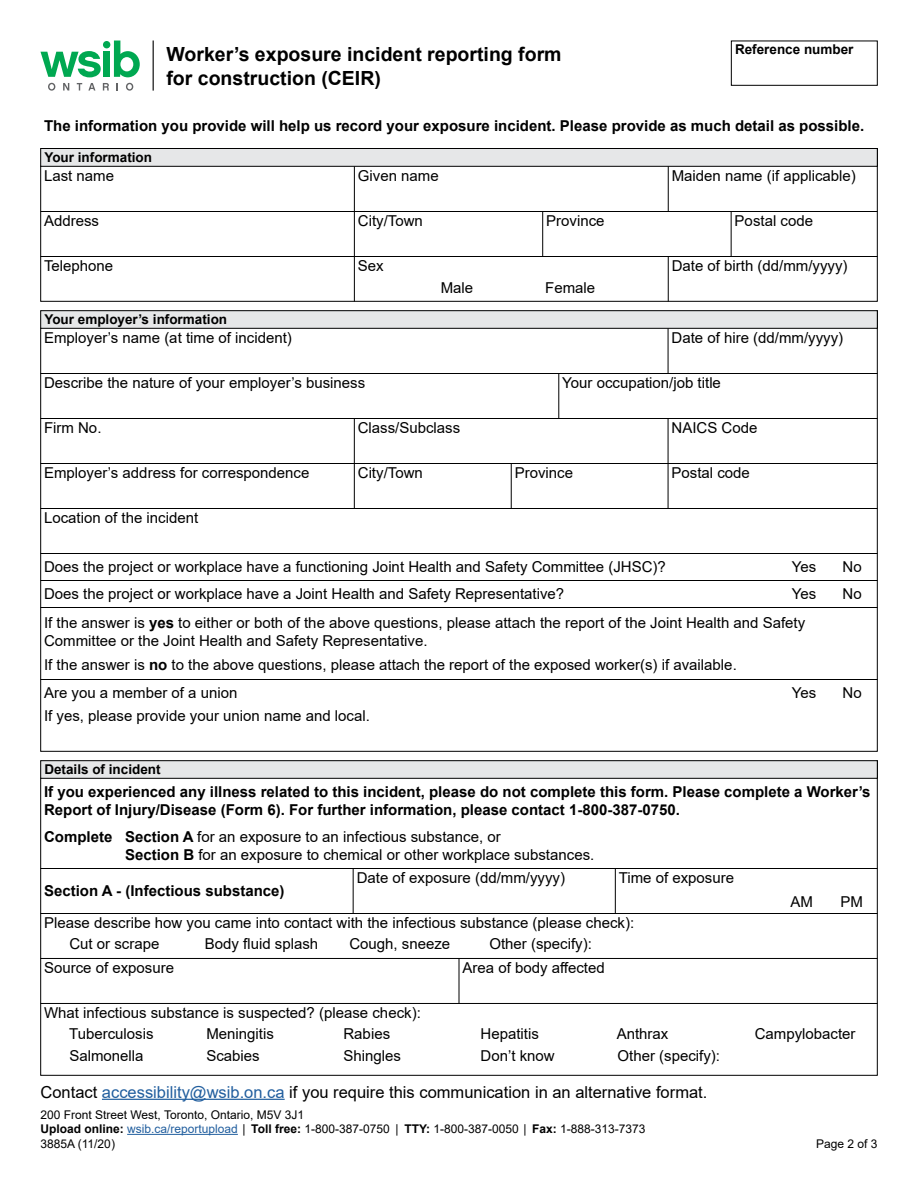
<style>
.page{position:relative;width:918px;height:1188px;background:#fff}
.page>*{position:absolute;margin:0;border:0;box-sizing:border-box;transform-origin:0 0}
.t1{font:700 19.5px/23.4px "Arial";color:#000}
.t2{font:16.5px "Arial";color:#000}
.t3{font:15px/18px "Arial";color:#000}
.t4{font:700 15px/18px "Arial";color:#000}
.t5{font:700 13.5px "Arial";color:#000}
.t6{font:12px/14.4px "Arial";color:#000}
.s1{font-weight:700}
.s2{color:#215e9e}
</style>
<div class="page">
<hr style="left:153px;top:41px;width:1px;height:50px;background:#000">
<hr style="left:102px;top:1099px;width:183px;height:1px;background:#215e9e">
<hr style="left:127px;top:1134px;width:111px;height:1px;background:#215e9e">
<svg style="left:40px;top:51px;width:61px;height:26px"></svg>
<div style="left:103px;top:52px;width:7px;height:25px;background:#00a851"></div>
<svg style="left:114px;top:41px;width:26px;height:36px"></svg>
<div style="left:103px;top:41px;width:7px;height:7px;background:#00a851;border-radius:50%"></div>
<svg style="left:48px;top:83px;width:7px;height:8px"></svg>
<svg style="left:63px;top:83px;width:6px;height:8px"></svg>
<svg style="left:77px;top:83px;width:5px;height:8px"></svg>
<svg style="left:88px;top:83px;width:7px;height:8px"></svg>
<svg style="left:103px;top:83px;width:6px;height:8px"></svg>
<svg style="left:126px;top:83px;width:7px;height:8px"></svg>
<hr style="left:354px;top:166px;width:1px;height:136px;background:#000">
<hr style="left:668px;top:166px;width:1px;height:45px;background:#000">
<hr style="left:542px;top:212px;width:1px;height:44px;background:#000">
<hr style="left:731px;top:212px;width:1px;height:44px;background:#000">
<hr style="left:40px;top:211px;width:838px;height:1px;background:#000">
<hr style="left:40px;top:256px;width:838px;height:1px;background:#000">
<hr style="left:40px;top:373px;width:838px;height:1px;background:#000">
<hr style="left:40px;top:418px;width:838px;height:1px;background:#000">
<hr style="left:40px;top:463px;width:838px;height:1px;background:#000">
<hr style="left:40px;top:508px;width:838px;height:1px;background:#000">
<hr style="left:40px;top:553px;width:838px;height:1px;background:#000">
<hr style="left:40px;top:580px;width:838px;height:1px;background:#000">
<hr style="left:40px;top:607px;width:838px;height:1px;background:#000">
<hr style="left:40px;top:679px;width:838px;height:1px;background:#000">
<hr style="left:668px;top:328px;width:1px;height:46px;background:#000">
<hr style="left:668px;top:418px;width:1px;height:91px;background:#000">
<hr style="left:354px;top:418px;width:1px;height:91px;background:#000">
<hr style="left:559px;top:374px;width:1px;height:44px;background:#000">
<hr style="left:40px;top:868px;width:838px;height:1px;background:#000">
<hr style="left:40px;top:913px;width:838px;height:1px;background:#000">
<hr style="left:40px;top:958px;width:838px;height:1px;background:#000">
<hr style="left:40px;top:1003px;width:838px;height:1px;background:#000">
<hr style="left:353px;top:868px;width:1px;height:46px;background:#000">
<hr style="left:615px;top:868px;width:1px;height:46px;background:#000">
<hr style="left:459px;top:958px;width:1px;height:45px;background:#000">
<hr style="left:511px;top:464px;width:1px;height:44px;background:#000">
<hr style="left:668px;top:256px;width:1px;height:46px;background:#000">
<div style="left:731px;top:41px;width:147px;height:45px;border:1px solid #000"></div>
<div style="left:41px;top:148px;width:836px;height:18px;background:#e6e7e8"></div>
<div style="left:40px;top:148px;width:838px;height:18px;border:1px solid #000"></div>
<div style="left:41px;top:311px;width:836px;height:17px;background:#e6e7e8"></div>
<div style="left:40px;top:310px;width:838px;height:18px;border:1px solid #000"></div>
<div style="left:41px;top:761px;width:836px;height:17px;background:#e6e7e8"></div>
<div style="left:40px;top:760px;width:838px;height:18px;border:1px solid #000"></div>
<h1 class="t1" style="left:166px;top:43px;width:397px">Worker’s exposure incident reporting form for construction (CEIR)</h1>
<p class="t5" style="left:735px;top:40px;width:120px">Reference number</p>
<p class="t4" style="left:44px;top:117px;width:822px">The information you provide will help us record your exposure incident. Please provide as much detail as possible.</p>
<p class="t5" style="left:44px;top:148px;width:109px">Your information</p>
<p class="t3" style="left:44px;top:167px;width:72px">Last name</p>
<p class="t3" style="left:358px;top:167px;width:82px">Given name</p>
<p class="t3" style="left:672px;top:167px;width:186px">Maiden name (if applicable)</p>
<p class="t3" style="left:44px;top:212px;width:57px">Address</p>
<p class="t3" style="left:358px;top:212px;width:67px">City/Town</p>
<p class="t3" style="left:546px;top:212px;width:60px">Province</p>
<p class="t3" style="left:735px;top:212px;width:80px">Postal code</p>
<p class="t3" style="left:44px;top:257px;width:71px">Telephone</p>
<p class="t3" style="left:358px;top:257px;width:27px">Sex</p>
<p class="t3" style="left:441px;top:279px;width:34px">Male</p>
<p class="t3" style="left:545px;top:279px;width:52px">Female</p>
<p class="t3" style="left:672px;top:257px;width:177px">Date of birth (dd/mm/yyyy)</p>
<p class="t5" style="left:44px;top:310px;width:184px">Your employer’s information</p>
<p class="t3" style="left:44px;top:329px;width:249px">Employer’s name (at time of incident)</p>
<p class="t3" style="left:672px;top:329px;width:173px">Date of hire (dd/mm/yyyy)</p>
<p class="t3" style="left:44px;top:374px;width:323px">Describe the nature of your employer’s business</p>
<p class="t3" style="left:562px;top:374px;width:160px">Your occupation/job title</p>
<p class="t3" style="left:44px;top:419px;width:59px">Firm No.</p>
<p class="t3" style="left:358px;top:419px;width:104px">Class/Subclass</p>
<p class="t3" style="left:672px;top:419px;width:87px">NAICS Code</p>
<p class="t3" style="left:44px;top:464px;width:267px">Employer’s address for correspondence</p>
<p class="t3" style="left:358px;top:464px;width:67px">City/Town</p>
<p class="t3" style="left:515px;top:464px;width:60px">Province</p>
<p class="t3" style="left:672px;top:464px;width:80px">Postal code</p>
<p class="t3" style="left:44px;top:509px;width:156px">Location of the incident</p>
<p class="t3" style="left:44px;top:558px;width:623px">Does the project or workplace have a functioning Joint Health and Safety Committee (JHSC)?</p>
<p class="t3" style="left:792px;top:558px;width:26px">Yes</p>
<p class="t3" style="left:843px;top:558px;width:21px">No</p>
<p class="t3" style="left:44px;top:585px;width:522px">Does the project or workplace have a Joint Health and Safety Representative?</p>
<p class="t3" style="left:792px;top:585px;width:26px">Yes</p>
<p class="t3" style="left:843px;top:585px;width:21px">No</p>
<p class="t3" style="left:44px;top:613px;width:763px">If the answer is <span class="s1">yes</span> to either or both of the above questions, please attach the report of the Joint Health and Safety<br>Committee or the Joint Health and Safety Representative.</p>
<p class="t3" style="left:44px;top:651px;width:694px;line-height:28.2px">If the answer is <span class="s1">no</span> to the above questions, please attach the report of the exposed worker(s) if available.<br>Are you a member of a union</p>
<p class="t3" style="left:792px;top:684px;width:26px">Yes</p>
<p class="t3" style="left:843px;top:684px;width:21px">No</p>
<p class="t3" style="left:44px;top:707px;width:327px">If yes, please provide your union name and local.</p>
<p class="t5" style="left:44px;top:760px;width:118px">Details of incident</p>
<p class="t4" style="left:44px;top:783px;width:828px">If you experienced any illness related to this incident, please do not complete this form. Please complete a Worker’s<br>Report of Injury/Disease (Form 6). For further information, please contact 1-800-387-0750.</p>
<p class="t3" style="left:125px;top:828px;width:471px;text-indent:-81px"><span class="s1">Complete Section A</span> for an exposure to an infectious substance, or<br><span class="s1">Section B</span> for an exposure to chemical or other workplace substances.</p>
<p class="t4" style="left:44px;top:882px;width:242px">Section A - (Infectious substance)</p>
<p class="t3" style="left:357px;top:869px;width:210px">Date of exposure (dd/mm/yyyy)</p>
<p class="t3" style="left:619px;top:869px;width:117px">Time of exposure</p>
<p class="t3" style="left:791px;top:893px;width:24px">AM</p>
<p class="t3" style="left:841px;top:893px;width:24px">PM</p>
<p class="t3" style="left:69px;top:912px;width:566px;line-height:21px;text-indent:-25px">Please describe how you came into contact with the infectious substance (please check):<br>Cut or scrape</p>
<p class="t3" style="left:205px;top:935px;width:115px">Body fluid splash</p>
<p class="t3" style="left:349px;top:935px;width:102px">Cough, sneeze</p>
<p class="t3" style="left:489px;top:935px;width:104px">Other (specify):</p>
<p class="t3" style="left:44px;top:959px;width:132px">Source of exposure</p>
<p class="t3" style="left:463px;top:959px;width:144px">Area of body affected</p>
<p class="t3" style="left:69px;top:1002px;width:353px;line-height:21px;text-indent:-25px">What infectious substance is suspected? (please check):<br>Tuberculosis</p>
<p class="t3" style="left:206px;top:1025px;width:69px">Meningitis</p>
<p class="t3" style="left:343px;top:1025px;width:48px">Rabies</p>
<p class="t3" style="left:481px;top:1025px;width:60px">Hepatitis</p>
<p class="t3" style="left:617px;top:1025px;width:53px">Anthrax</p>
<p class="t3" style="left:755px;top:1025px;width:102px">Campylobacter</p>
<p class="t3" style="left:69px;top:1047px;width:76px">Salmonella</p>
<p class="t3" style="left:206px;top:1047px;width:55px">Scabies</p>
<p class="t3" style="left:343px;top:1047px;width:59px">Shingles</p>
<p class="t3" style="left:481px;top:1047px;width:76px">Don’t know</p>
<p class="t3" style="left:618px;top:1047px;width:104px">Other (specify):</p>
<p class="t2" style="left:40px;top:1080px;width:668px">Contact <span class="s2">accessibility@wsib.on.ca</span> if you require this communication in an alternative format.</p>
<p class="t6" style="left:40px;top:1107px;width:607px">200 Front Street West, Toronto, Ontario, M5V 3J1<br><span class="s1">Upload online:</span> <span class="s2">wsib.ca/reportupload</span> | <span class="s1">Toll free:</span> 1-800-387-0750 | <span class="s1">TTY:</span> 1-800-387-0050 | <span class="s1">Fax:</span> 1-888-313-7373<br>3885A (11/20)</p>
<p class="t6" style="left:816px;top:1136px;width:63px">Page 2 of 3</p>
</div>
